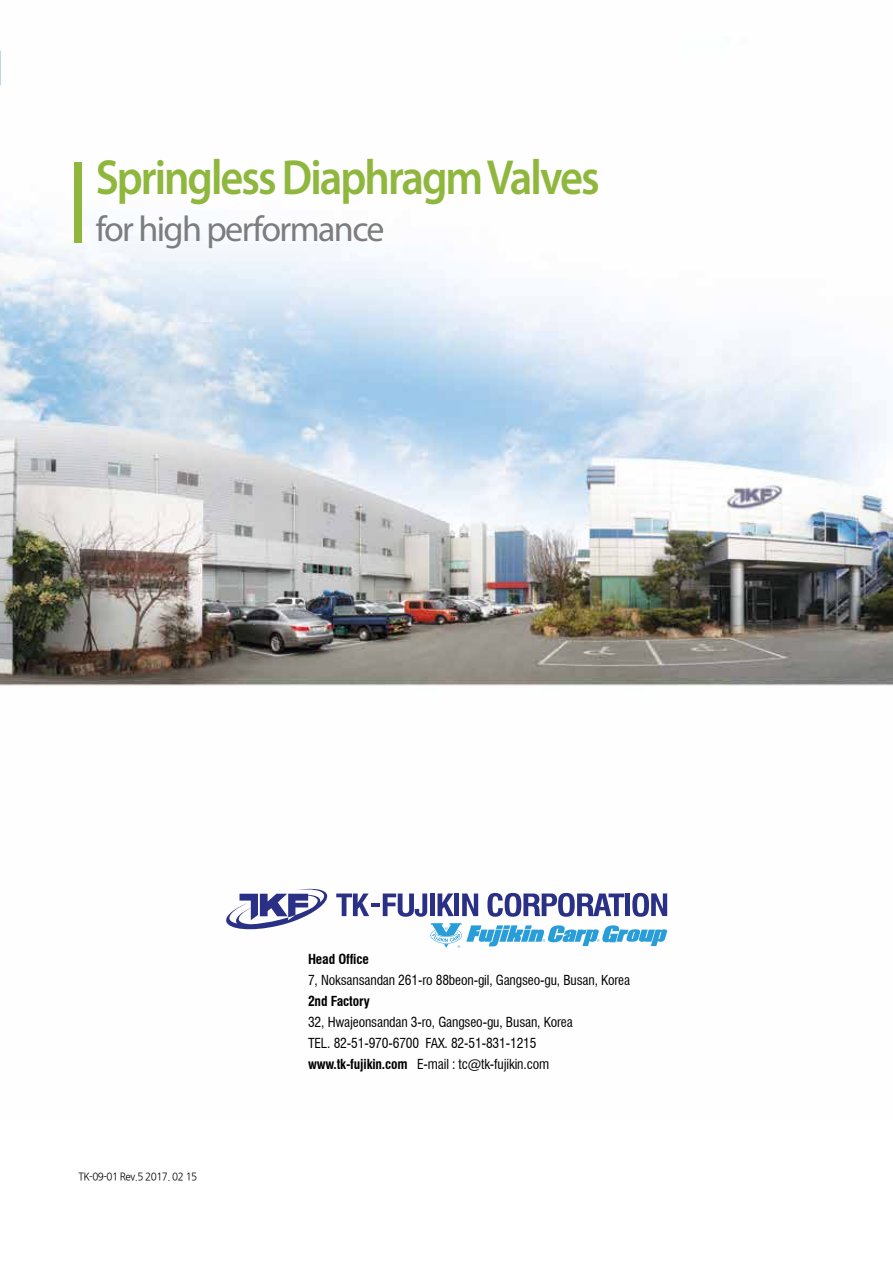
<style>
.page{position:relative;width:893px;height:1263px;background:#fff}
.page>*{position:absolute;margin:0;border:0;box-sizing:border-box;transform-origin:0 0}
.t1{font:600 49.5px "Myriad Pro";letter-spacing:-.045em;color:#8fb73e;scale:.9 1}
.t2{font:36px "Myriad Pro";letter-spacing:-.045em;color:#7c7d7d}
.t3{font:condensed 13.5px/21px "Swiss 721 BT";letter-spacing:-.01em;color:#000}
.t4{font:700 condensed 13.5px "Swiss 721 BT";letter-spacing:-.01em;color:#000}
.t5{font:10.5px "Nanum Gothic";letter-spacing:-.05em;color:#000;scale:.95 1}
.s1{font-weight:700}
</style>
<div class="page">
<img style="left:0;top:50px;width:893px;height:882px">
<svg style="left:336px;top:893px;width:91px;height:24px"></svg>
<div style="left:430px;top:893px;width:5px;height:23px;background:#2b3087"></div>
<svg style="left:462px;top:893px;width:16px;height:23px"></svg>
<svg style="left:438px;top:893px;width:16px;height:23px"></svg>
<hr style="left:455px;top:893px;width:4px;height:23px;background:#2b3087">
<svg style="left:487px;top:893px;width:137px;height:24px"></svg>
<div style="left:625px;top:893px;width:5px;height:23px;background:#2b3087"></div>
<svg style="left:632px;top:893px;width:35px;height:24px"></svg>
<svg style="left:226px;top:889px;width:103px;height:43px"></svg>
<svg style="left:430px;top:923px;width:237px;height:25px"></svg>
<div style="left:75px;top:162px;width:7px;height:80px;background:#8fb73e"></div>
<h1 class="t1" style="left:96px;top:146px;width:561px">Springless Diaphragm Valves</h1>
<h2 class="t2" style="left:96px;top:207px;width:290px">for high performance</h2>
<p class="t5" style="left:78px;top:1171px;width:127px">TK-09-01 Rev.5 2017. 02 15</p>
<p class="t4" style="left:308px;top:951px;width:62px">Head Office</p>
<p class="t3" style="left:308px;top:970px;width:324px">7, Noksansandan 261-ro 88beon-gil, Gangseo-gu, Busan, Korea</p>
<p class="t4" style="left:308px;top:993px;width:63px">2nd Factory</p>
<p class="t3" style="left:308px;top:1012px;width:266px">32, Hwajeonsandan 3-ro, Gangseo-gu, Busan, Korea<br>TEL. 82-51-970-6700 FAX. 82-51-831-1215 <span class="s1">www.tk-fujikin.com</span> E-mail : tc@tk-fujikin.com</p>
</div>
